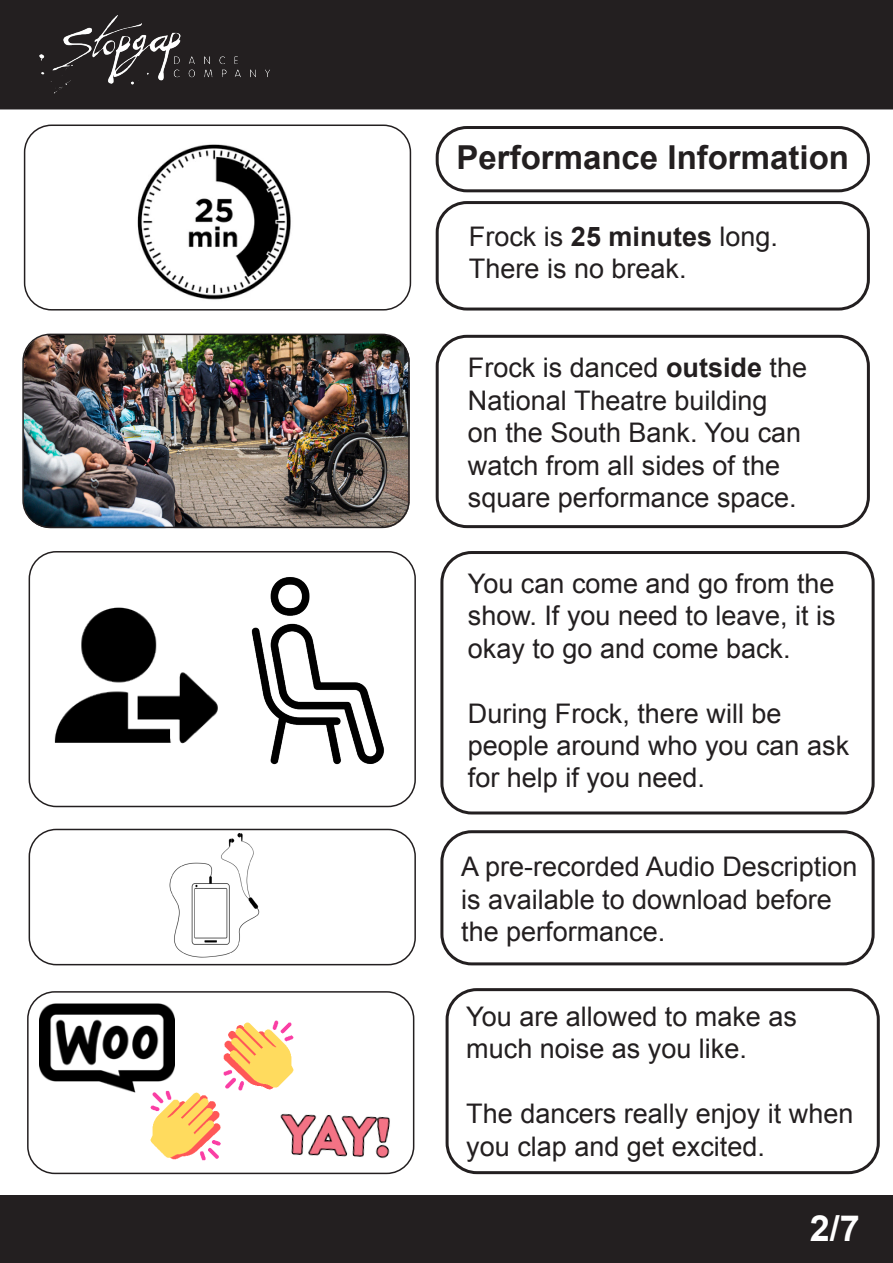
<style>
.page{position:relative;width:893px;height:1263px;background:#fff}
.page>*{position:absolute;margin:0;border:0;box-sizing:border-box;transform-origin:0 0}
.t1{font:700 36px "Arial";color:#fff}
.t2{font:700 33px "Arial";color:#231f20}
.t3{font:27px/32.4px "Arial";color:#231f20}
.s1{font-weight:700}
</style>
<div class="page">
<img style="left:25px;top:335px;width:383px;height:193px">
<div style="left:22px;top:334px;width:388px;height:194px;border:2px solid #231f20;border-radius:27px"></div>
<div style="left:29px;top:551px;width:387px;height:256px;border:2px solid #231f20;border-radius:27px"></div>
<div style="left:24px;top:125px;width:387px;height:186px;border:2px solid #231f20;border-radius:27px"></div>
<div style="left:436px;top:201px;width:434px;height:110px;border:3px solid #231f20;border-radius:30px"></div>
<div style="left:0;top:0;width:893px;height:109px;background:#231f20"></div>
<img style="left:37px;top:16px;width:234px;height:79px">
<div style="left:436px;top:335px;width:434px;height:193px;border:3px solid #231f20;border-radius:30px"></div>
<div style="left:440px;top:551px;width:435px;height:263px;border:3px solid #231f20;border-radius:30px"></div>
<div style="left:0;top:1195px;width:893px;height:68px;background:#231f20"></div>
<div style="left:436px;top:126px;width:434px;height:66px;border:3px solid #231f20;border-radius:30px"></div>
<div style="left:27px;top:991px;width:387px;height:183px;border:2px solid #231f20;border-radius:27px"></div>
<img style="left:137px;top:144px;width:154px;height:156px">
<img style="left:150px;top:1015px;width:144px;height:146px">
<img style="left:40px;top:991px;width:134px;height:124px">
<div style="left:446px;top:988px;width:434px;height:186px;border:3px solid #231f20;border-radius:30px"></div>
<img style="left:262px;top:1094px;width:151px;height:81px">
<img style="left:251px;top:577px;width:133px;height:188px">
<img style="left:54px;top:607px;width:164px;height:137px">
<div style="left:440px;top:830px;width:435px;height:135px;border:3px solid #231f20;border-radius:30px"></div>
<div style="left:29px;top:829px;width:387px;height:136px;border:2px solid #231f20;border-radius:27px"></div>
<img style="left:130px;top:831px;width:162px;height:127px">
<p class="t2" style="left:457px;top:135px;width:394px">Performance Information</p>
<p class="t3" style="left:469px;top:220px;width:311px">Frock is <span class="s1">25 minutes</span> long.</p>
<p class="t3" style="left:469px;top:253px;width:219px">There is no break.</p>
<p class="t3" style="left:468px;top:352px;width:341px">Frock is danced <span class="s1">outside</span> the<br>National Theatre building<br>on the South Bank. You can watch from all sides of the square performance space.</p>
<p class="t3" style="left:468px;top:568px;width:369px;text-align:justify">You can come and go from the show. If you need to leave, it is okay to go and come back.</p>
<p class="t3" style="left:468px;top:697px;width:383px">During Frock, there will be people around who you can ask for help if you need.</p>
<p class="t3" style="left:461px;top:851px;width:398px">A pre-recorded Audio Description is available to download before the performance.</p>
<p class="t3" style="left:466px;top:1000px;width:332px">You are allowed to make as much noise as you like.</p>
<p class="t3" style="left:466px;top:1098px;width:389px">The dancers really enjoy it when you clap and get excited.</p>
<p class="t1" style="left:810px;top:1205px;width:52px">2/7</p>
</div>
